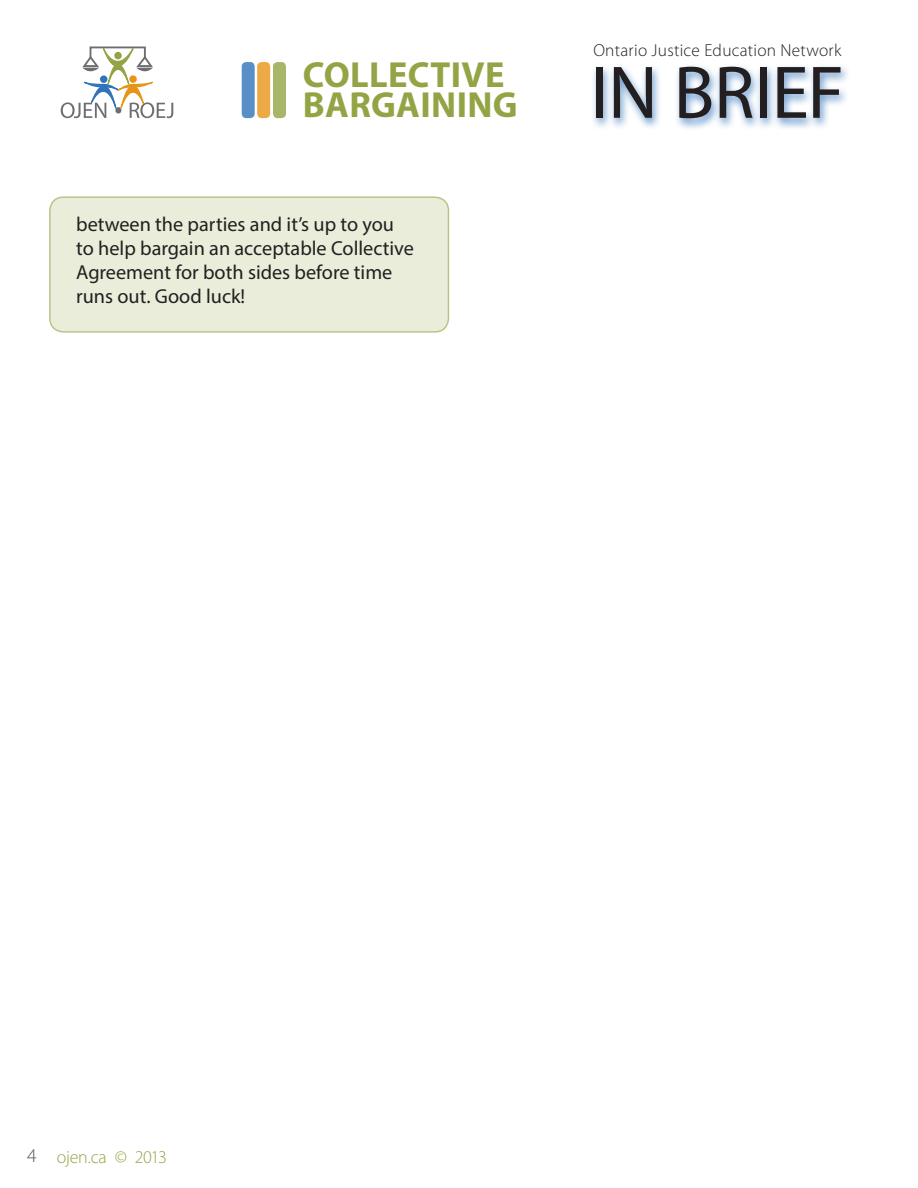
<style>
.page{position:relative;width:918px;height:1188px;background:#fff}
.page>*{position:absolute;margin:0;border:0;box-sizing:border-box;transform-origin:0 0}
.section_heading{font:75.3px "Myriad Pro";letter-spacing:-.01em;color:#231f20}
.t1{font:700 36.45px/30.2px "Myriad Pro";letter-spacing:.01em;color:#93a445}
.Body_TExt_Box_2{font:20.25px/24px "Myriad Pro";color:#231f20}
.t2{font:300 19.5px "Myriad Pro";color:#57585a}
.t3{font:300 18px "Myriad Pro";letter-spacing:-.015em;color:#93a445}
.t4{font:300 17.4px "Myriad Pro";letter-spacing:.015em;color:#231f20}
</style>
<div class="page">
<div style="left:50px;top:197px;width:398px;height:135px;background:#e9edda;border-radius:14px"></div>
<div style="left:49px;top:196px;width:400px;height:137px;border:2px solid #93a445;border-radius:14px"></div>
<div style="left:591px;top:63px;width:260px;height:68px;background:#3073ba;opacity:.75"></div>
<svg style="left:61px;top:46px;width:112px;height:72px"></svg>
<div style="left:242px;top:62px;width:13px;height:56px;background:#598fc7;border-radius:4px"></div>
<div style="left:257px;top:62px;width:13px;height:56px;background:#eca946;border-radius:4px"></div>
<div style="left:273px;top:62px;width:13px;height:56px;background:#a8b66a;border-radius:4px"></div>
<p class="t1" style="left:303px;top:59px;width:216px">COLLECTIVE<br>BARGAINING</p>
<p class="Body_TExt_Box_2" style="left:76px;top:212px;width:339px">between the parties and it’s up to you to help bargain an acceptable Collective Agreement for both sides before time runs out. Good luck!</p>
<p class="t4" style="left:593px;top:40px;width:250px">Ontario Justice Education Network</p>
<p class="section_heading" style="left:591px;top:46px;width:255px">IN BRIEF</p>
<p class="t2" style="left:27px;top:1144px;width:11px">4</p>
<p class="t3" style="left:57px;top:1146px;width:112px">ojen.ca © 2013</p>
</div>
